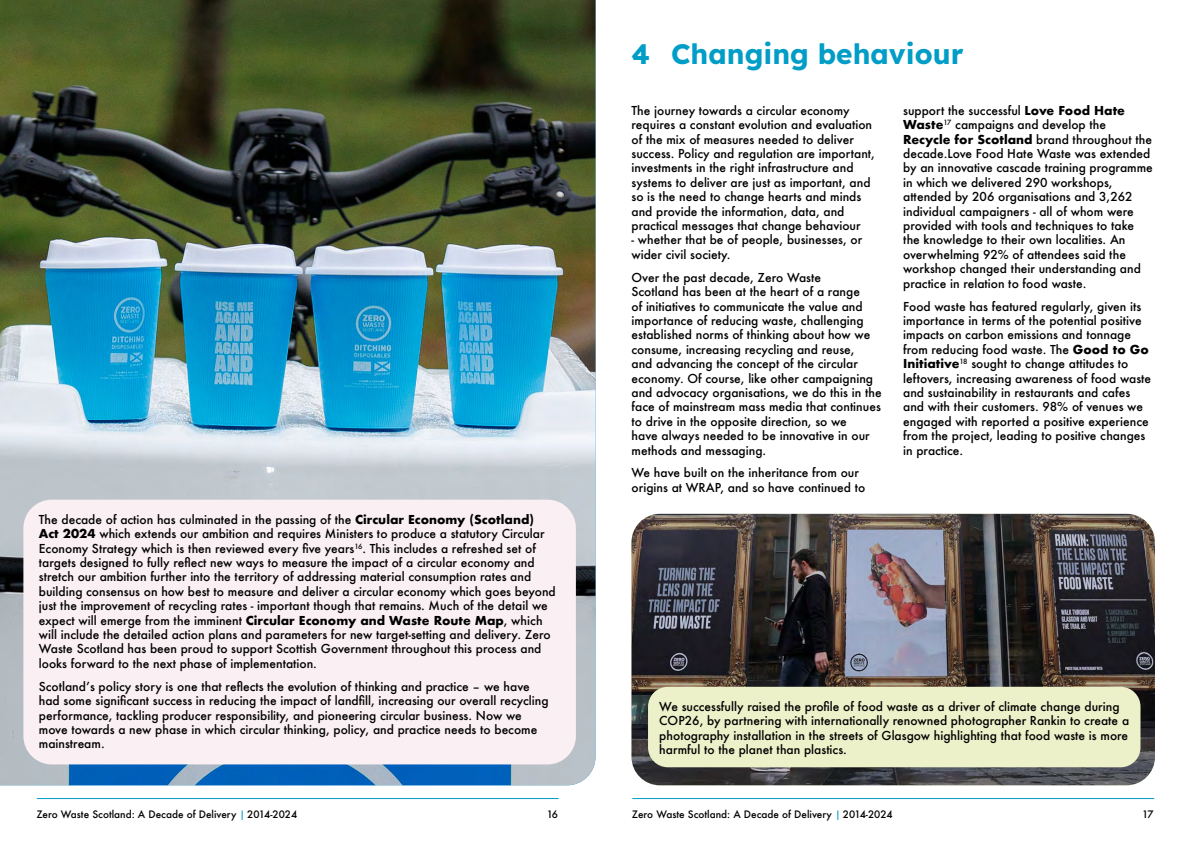
<style>
.page{position:relative;width:1191px;height:842px;background:#fff}
.page>*{position:absolute;margin:0;border:0;box-sizing:border-box;transform-origin:0 0}
.Heading_1{font:28px "Lexend";color:#009dc7}
.Main_Body_Paragraph_Text{font:500 12px/14.4px "Futura";color:#000}
.t1{font:500 10px "Futura";color:#000}
.s1{font-weight:700}
.s2{font-stretch:condensed;color:#009dc7}
</style>
<div class="page">
<hr style="left:37px;top:798px;width:521px;height:1px;background:#009dc7">
<hr style="left:632px;top:798px;width:521px;height:1px;background:#009dc7">
<img style="left:0;top:0;width:595px;height:785px">
<div style="left:23px;top:500px;width:553px;height:264px;background:#faeff3;border-radius:28px"></div>
<img style="left:631px;top:514px;width:524px;height:271px">
<div style="left:648px;top:687px;width:492px;height:80px;background:#edf1c9;border-radius:20px"></div>
<p class="Main_Body_Paragraph_Text" style="left:39px;top:512px;width:518px">The decade of action has culminated in the passing of the <span class="s1">Circular Economy (Scotland)<br>Act 2024</span> which extends our ambition and requires Ministers to produce a statutory Circular Economy Strategy which is then reviewed every five years<sup>16</sup>. This includes a refreshed set of targets designed to fully reflect new ways to measure the impact of a circular economy and stretch our ambition further into the territory of addressing material consumption rates and building consensus on how best to measure and deliver a circular economy which goes beyond just the improvement of recycling rates - important though that remains. Much of the detail we expect will emerge from the imminent <span class="s1">Circular Economy and Waste Route Map</span>, which will include the detailed action plans and parameters for new target-setting and delivery. Zero Waste Scotland has been proud to support Scottish Government throughout this process and looks forward to the next phase of implementation.</p>
<p class="Main_Body_Paragraph_Text" style="left:39px;top:679px;width:511px">Scotland’s policy story is one that reflects the evolution of thinking and practice – we have had some significant success in reducing the impact of landfill, increasing our overall recycling performance, tackling producer responsibility, and pioneering circular business. Now we move towards a new phase in which circular thinking, policy, and practice needs to become mainstream.</p>
<h1 class="Heading_1" style="left:631px;top:34px;width:333px">4 Changing behaviour</h1>
<p class="Main_Body_Paragraph_Text" style="left:631px;top:103px;width:245px">The journey towards a circular economy requires a constant evolution and evaluation of the mix of measures needed to deliver success. Policy and regulation are important, investments in the right infrastructure and systems to deliver are just as important, and so is the need to change hearts and minds and provide the information, data, and practical messages that change behaviour</p>
<p class="Main_Body_Paragraph_Text" style="left:631px;top:233px;width:232px">- whether that be of people, businesses, or wider civil society.</p>
<p class="Main_Body_Paragraph_Text" style="left:631px;top:270px;width:252px">Over the past decade, Zero Waste<br>Scotland has been at the heart of a range<br>of initiatives to communicate the value and importance of reducing waste, challenging established norms of thinking about how we consume, increasing recycling and reuse,<br>and advancing the concept of the circular economy. Of course, like other campaigning and advocacy organisations, we do this in the face of mainstream mass media that continues to drive in the opposite direction, so we<br>have always needed to be innovative in our methods and messaging.</p>
<p class="Main_Body_Paragraph_Text" style="left:631px;top:466px;width:235px">We have built on the inheritance from our origins at WRAP, and so have continued to</p>
<p class="Main_Body_Paragraph_Text" style="left:903px;top:103px;width:251px">support the successful <span class="s1">Love Food Hate Waste</span><sup>17</sup> campaigns and develop the <span class="s1">Recycle for Scotland</span> brand throughout the decade.Love Food Hate Waste was extended by an innovative cascade training programme in which we delivered 290 workshops, attended by 206 organisations and 3,262 individual campaigners - all of whom were provided with tools and techniques to take the knowledge to their own localities. An overwhelming 92% of attendees said the workshop changed their understanding and practice in relation to food waste.</p>
<p class="Main_Body_Paragraph_Text" style="left:903px;top:299px;width:250px">Food waste has featured regularly, given its importance in terms of the potential positive impacts on carbon emissions and tonnage from reducing food waste. The <span class="s1">Good to Go Initiative</span><sup>18</sup> sought to change attitudes to leftovers, increasing awareness of food waste and sustainability in restaurants and cafes and with their customers. 98% of venues we engaged with reported a positive experience from the project, leading to positive changes in practice.</p>
<p class="Main_Body_Paragraph_Text" style="left:659px;top:699px;width:471px">We successfully raised the profile of food waste as a driver of climate change during COP26, by partnering with internationally renowned photographer Rankin to create a photography installation in the streets of Glasgow highlighting that food waste is more harmful to the planet than plastics.</p>
<p class="t1" style="left:36px;top:808px;width:262px">Zero Waste Scotland: A Decade of Delivery <span class="s2">|</span> 2014-2024</p>
<p class="t1" style="left:546px;top:807px;width:13px">16</p>
<p class="t1" style="left:632px;top:808px;width:262px">Zero Waste Scotland: A Decade of Delivery <span class="s2">|</span> 2014-2024</p>
<p class="t1" style="left:1142px;top:807px;width:13px">17</p>
</div>
